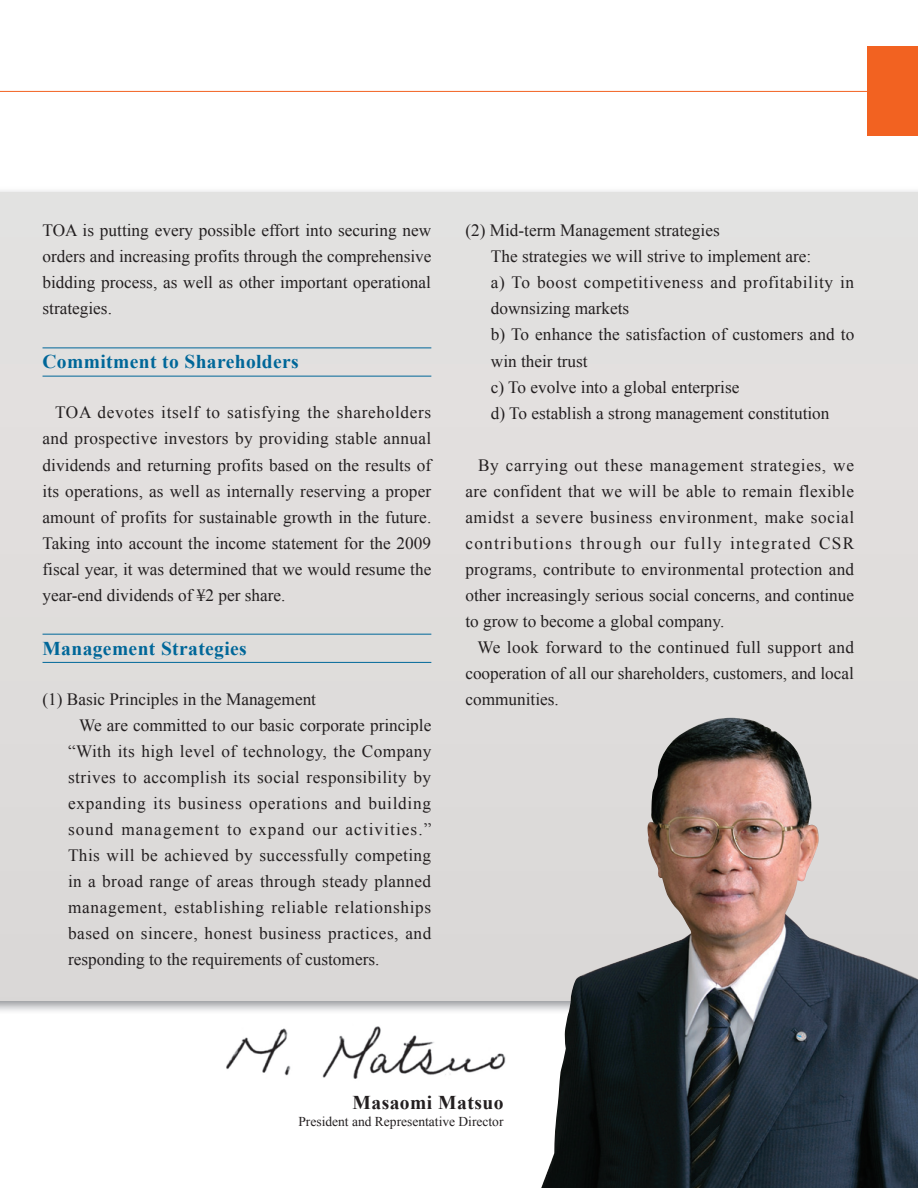
<style>
.page{position:relative;width:918px;height:1188px;background:#fff}
.page>*{position:absolute;margin:0;border:0;box-sizing:border-box;transform-origin:0 0}
.t1{font:700 19.5px "Times New Roman";letter-spacing:.02em;color:#006799}
.t2{font:700 19.5px "Times New Roman";letter-spacing:.025em;color:#231f20}
.t3{font:17.25px/26.1px "Times New Roman";color:#231f20;text-align:justify}
.t4{font:17.25px "Times New Roman";letter-spacing:.03em;color:#231f20}
.t5{font:17.25px "Times New Roman";letter-spacing:.025em;color:#231f20}
.t6{font:17.25px "Times New Roman";letter-spacing:.04em;color:#231f20}
.t7{font:17.25px "Times New Roman";letter-spacing:.045em;color:#231f20}
.t8{font:17.25px "Times New Roman";letter-spacing:.02em;color:#231f20}
.t9{font:17.25px "Times New Roman";letter-spacing:.06em;color:#231f20}
.t10{font:13.5px "Times New Roman";color:#231f20}
</style>
<div class="page">
<hr style="left:0;top:91px;width:883px;height:1px;background:#f26221">
<div style="left:0;top:192px;width:918px;height:808px;background:#e1dedd"></div>
<hr style="left:43px;top:348px;width:388px;height:1px;background:#006799">
<hr style="left:43px;top:376px;width:388px;height:1px;background:#006799">
<hr style="left:43px;top:634px;width:388px;height:1px;background:#006799">
<hr style="left:43px;top:662px;width:388px;height:1px;background:#006799">
<img style="left:541px;top:718px;width:377px;height:470px">
<img style="left:226px;top:1026px;width:280px;height:53px">
<div style="left:867px;top:47px;width:51px;height:89px;background:#f26221"></div>
<p class="t3" style="left:43px;top:217px;width:391px">TOA is putting every possible effort into securing new orders and increasing profits through the comprehensive bidding process, as well as other important operational strategies.</p>
<p class="t1" style="left:43px;top:348px;width:258px">Commitment to Shareholders</p>
<p class="t3" style="left:43px;top:399px;width:390px;text-indent:12px">TOA devotes itself to satisfying the shareholders and prospective investors by providing stable annual dividends and returning profits based on the results of its operations, as well as internally reserving a proper amount of profits for sustainable growth in the future.<br>Taking into account the income statement for the 2009 fiscal year, it was determined that we would resume the year-end dividends of ¥2 per share.</p>
<p class="t1" style="left:43px;top:635px;width:206px">Management Strategies</p>
<p class="t3" style="left:43px;top:686px;width:275px">(1) Basic Principles in the Management</p>
<p class="t3" style="left:79px;top:712px;width:354px">We are committed to our basic corporate principle</p>
<p class="t5" style="left:68px;top:739px;width:365px">“With its high level of technology, the Company</p>
<p class="t4" style="left:68px;top:765px;width:365px">strives to accomplish its social responsibility by</p>
<p class="t7" style="left:68px;top:791px;width:365px">expanding its business operations and building</p>
<p class="t9" style="left:68px;top:818px;width:365px">sound management to expand our activities.”</p>
<p class="t5" style="left:68px;top:844px;width:365px">This will be achieved by successfully competing</p>
<p class="t8" style="left:68px;top:870px;width:365px">in a broad range of areas through steady planned</p>
<p class="t6" style="left:68px;top:896px;width:365px">management, establishing reliable relationships</p>
<p class="t4" style="left:68px;top:922px;width:365px">based on sincere, honest business practices, and</p>
<p class="t3" style="left:68px;top:946px;width:313px">responding to the requirements of customers.</p>
<p class="t3" style="left:491px;top:217px;width:365px;text-align:left;text-indent:-26px">(2) Mid-term Management strategies<br>The strategies we will strive to implement are:<br>a) To boost competitiveness and profitability in downsizing markets<br>b) To enhance the satisfaction of customers and to win their trust<br>c) To evolve into a global enterprise<br>d) To establish a strong management constitution</p>
<p class="t3" style="left:465px;top:452px;width:390px;text-indent:13px">By carrying out these management strategies, we are confident that we will be able to remain flexible amidst a severe business environment, make social contributions through our fully integrated CSR programs, contribute to environmental protection and other increasingly serious social concerns, and continue to grow to become a global company.</p>
<p class="t3" style="left:465px;top:634px;width:390px;text-indent:12px">We look forward to the continued full support and cooperation of all our shareholders, customers, and local communities.</p>
<p class="t2" style="left:353px;top:1089px;width:152px">Masaomi Matsuo</p>
<p class="t10" style="left:298px;top:1113px;width:207px">President and Representative Director</p>
</div>
